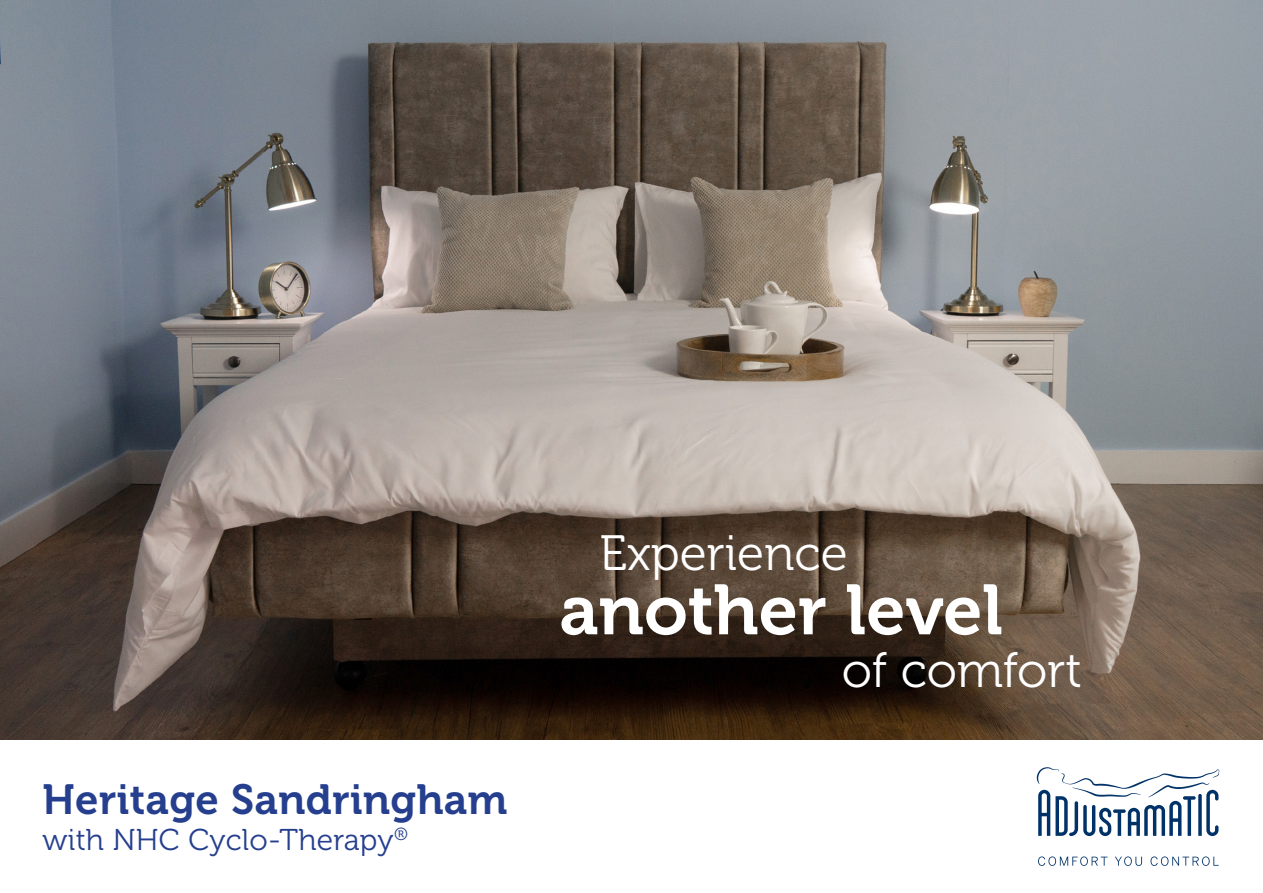
<style>
.page{position:relative;width:1263px;height:893px;background:#fff}
.page>*{position:absolute;margin:0;border:0;box-sizing:border-box;transform-origin:0 0}
.t1{font:70.5px "Museo 700";color:#fff}
.t2{font:49.5px "Museo 300";color:#fff}
.t3{font:42px "Museo 700";letter-spacing:.01em;color:#253f8e}
.t4{font:30px "Museo 300";letter-spacing:.01em;color:#253f8e}
</style>
<div class="page">
<img style="left:0;top:0;width:1263px;height:740px">
<svg style="left:1037px;top:767px;width:182px;height:69px"></svg>
<svg style="left:1038px;top:856px;width:69px;height:10px"></svg>
<svg style="left:1115px;top:856px;width:27px;height:10px"></svg>
<svg style="left:1150px;top:856px;width:69px;height:10px"></svg>
<p class="t3" style="left:43px;top:776px;width:466px">Heritage Sandringham</p>
<p class="t4" style="left:43px;top:824px;width:367px">with NHC Cyclo-Therapy<sup>®</sup></p>
<p class="t2" style="left:599px;top:526px;width:250px">Experience</p>
<p class="t1" style="left:559px;top:571px;width:445px">another level</p>
<p class="t2" style="left:842px;top:643px;width:241px">of comfort</p>
</div>
